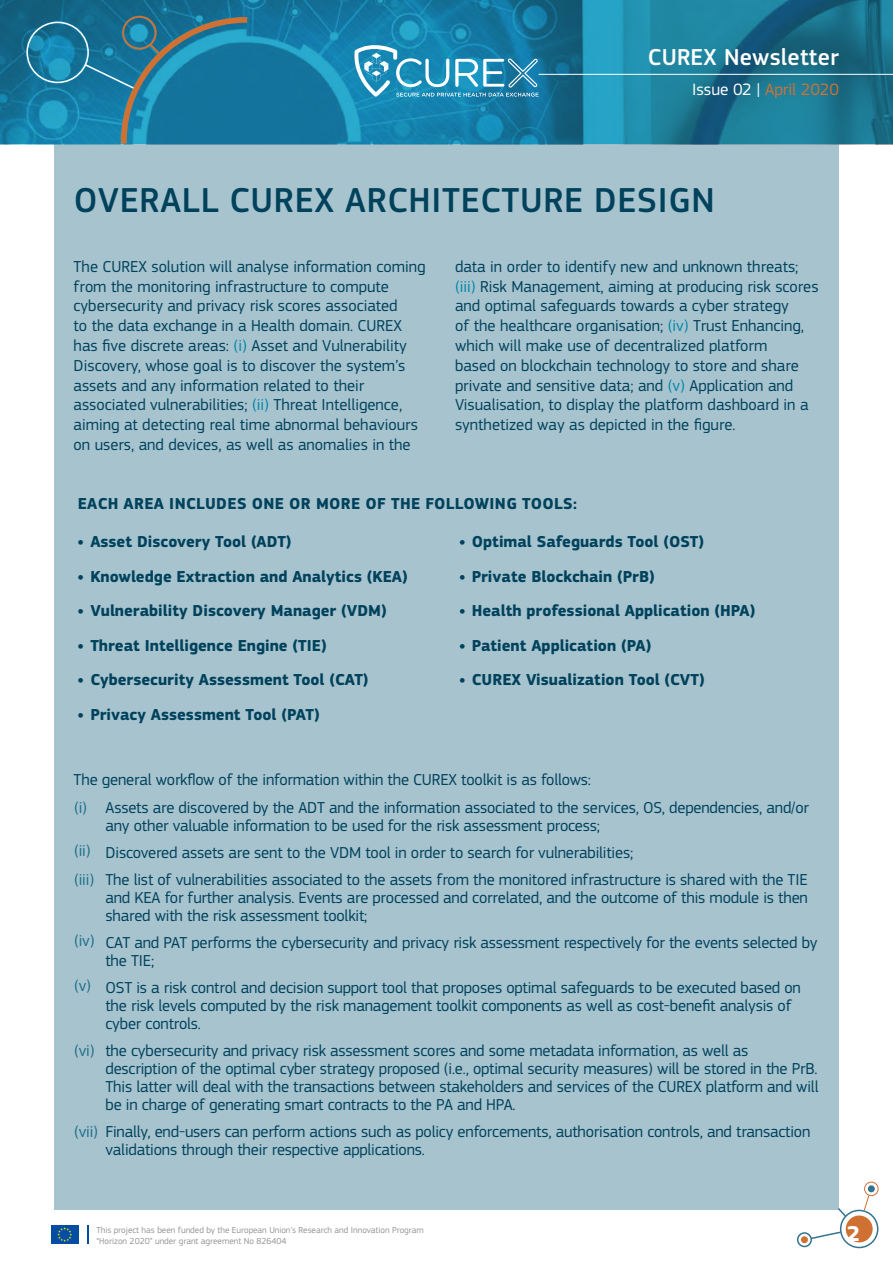
<style>
.page{position:relative;width:893px;height:1263px;background:#fff}
.page>*{position:absolute;margin:0;border:0;box-sizing:border-box;transform-origin:0 0}
.titolo{font:500 36px "EC Square Sans Pro";letter-spacing:.02em;color:#00425c}
.t1{font:500 24px "EC Square Sans Pro";letter-spacing:.01em;color:#fff}
.t2{font:700 22.35px "EC Square Sans Pro";color:#fff}
.t3{font:17.1px "EC Square Sans Pro";color:#d07134}
.TESTO_CORRENTE{font:16.5px/19.8px "EC Square Sans Pro";letter-spacing:-.01em;color:#00425c}
.TESTO_CORRENTE-2{font:700 16.5px "EC Square Sans Pro";color:#00425c}
.TESTO_CORRENTE-3{font:700 16.5px "EC Square Sans Pro";letter-spacing:.02em;color:#00425c}
.TESTO_CORRENTE-4{font:16.5px "EC Square Sans Pro";letter-spacing:-.01em;color:#1c6d8a}
.t4{font:9px/10.8px "EC Square Sans Pro";color:#939598}
.s1{color:#fff}
.s2{color:#0086ab}
.s3{color:#1c6d8a}
</style>
<div class="page">
<div style="left:846px;top:1215px;width:27px;height:27px;background:#d07134;border-radius:50%"></div>
<svg style="left:836px;top:1208px;width:12px;height:10px"></svg>
<div style="left:801px;top:1236px;width:7px;height:7px;background:#d07134;border-radius:50%"></div>
<div style="left:868px;top:1185px;width:7px;height:7px;background:#33738e;border-radius:50%"></div>
<div style="left:797px;top:1232px;width:15px;height:15px;border:2px solid #33738e;border-radius:50%"></div>
<div style="left:864px;top:1182px;width:14px;height:14px;border:1px solid #d07134;border-radius:50%"></div>
<svg style="left:809px;top:1231px;width:33px;height:9px"></svg>
<svg style="left:863px;top:1194px;width:7px;height:17px"></svg>
<div style="left:840px;top:1210px;width:38px;height:38px;border:2px solid #33738e;border-radius:50%"></div>
<svg style="left:87px;top:1225px;width:1px;height:19px"></svg>
<div style="left:51px;top:1225px;width:27px;height:19px;background:#034ea2"></div>
<svg style="left:57px;top:1227px;width:15px;height:15px"></svg>
<svg style="left:0;top:0;width:893px;height:144px;background:#197a9c"></svg>
<div style="left:54px;top:144px;width:785px;height:1065px;background:#a7c3ce"></div>
<svg style="left:83px;top:14px;width:170px;height:131px;background:#237a9b"></svg>
<div style="left:26px;top:22px;width:63px;height:61px;border:2px solid #fff;border-radius:50%"></div>
<hr style="left:539px;top:74px;width:354px;height:1px;background:#fff">
<svg style="left:354px;top:44px;width:185px;height:53px;background:#429bbf"></svg>
<p class="t1" style="left:648px;top:43px;width:192px">CUREX Newsletter</p>
<p class="t3" style="left:692px;top:79px;width:148px"><span class="s1">Issue 02 |</span> April 2020</p>
<p class="titolo" style="left:74px;top:180px;width:642px">OVERALL CUREX ARCHITECTURE DESIGN</p>
<p class="TESTO_CORRENTE" style="left:74px;top:257px;width:353px">The CUREX solution will analyse information coming from the monitoring infrastructure to compute cybersecurity and privacy risk scores associated<br>to the data exchange in a Health domain. CUREX has five discrete areas: <span class="s2">(i)</span> Asset and Vulnerability Discovery, whose goal is to discover the system’s assets and any information related to their associated vulnerabilities; <span class="s2">(ii)</span> Threat Intelligence, aiming at detecting real time abnormal behaviours on users, and devices, as well as anomalies in the</p>
<p class="TESTO_CORRENTE" style="left:455px;top:257px;width:365px">data in order to identify new and unknown threats; <span class="s2">(iii)</span> Risk Management, aiming at producing risk scores and optimal safeguards towards a cyber strategy<br>of the healthcare organisation; <span class="s2">(iv)</span> Trust Enhancing, which will make use of decentralized platform<br>based on blockchain technology to store and share private and sensitive data; and <span class="s2">(v)</span> Application and Visualisation, to display the platform dashboard in a synthetized way as depicted in the figure.</p>
<p class="TESTO_CORRENTE-3" style="left:78px;top:494px;width:501px">EACH AREA INCLUDES ONE OR MORE OF THE FOLLOWING TOOLS:</p>
<p class="TESTO_CORRENTE-2" style="left:78px;top:532px;width:215px">• Asset Discovery Tool (ADT)</p>
<p class="TESTO_CORRENTE-2" style="left:78px;top:566px;width:332px">• Knowledge Extraction and Analytics (KEA)</p>
<p class="TESTO_CORRENTE-2" style="left:78px;top:601px;width:311px">• Vulnerability Discovery Manager (VDM)</p>
<p class="TESTO_CORRENTE-2" style="left:78px;top:635px;width:251px">• Threat Intelligence Engine (TIE)</p>
<p class="TESTO_CORRENTE-2" style="left:78px;top:670px;width:292px">• Cybersecurity Assessment Tool (CAT)</p>
<p class="TESTO_CORRENTE-2" style="left:78px;top:704px;width:244px">• Privacy Assessment Tool (PAT)</p>
<p class="TESTO_CORRENTE-2" style="left:459px;top:532px;width:247px">• Optimal Safeguards Tool (OST)</p>
<p class="TESTO_CORRENTE-2" style="left:459px;top:566px;width:197px">• Private Blockchain (PrB)</p>
<p class="TESTO_CORRENTE-2" style="left:459px;top:601px;width:298px">• Health professional Application (HPA)</p>
<p class="TESTO_CORRENTE-2" style="left:459px;top:635px;width:194px">• Patient Application (PA)</p>
<p class="TESTO_CORRENTE-2" style="left:459px;top:670px;width:247px">• CUREX Visualization Tool (CVT)</p>
<p class="TESTO_CORRENTE" style="left:74px;top:770px;width:519px">The general workflow of the information within the CUREX toolkit is as follows:</p>
<p class="TESTO_CORRENTE" style="left:105px;top:798px;width:705px;line-height:18px">Assets are discovered by the ADT and the information associated to the services, OS, dependencies, and/or any other valuable information to be used for the risk assessment process;</p>
<p class="TESTO_CORRENTE" style="left:105px;top:842px;width:529px">Discovered assets are sent to the VDM tool in order to search for vulnerabilities;</p>
<p class="TESTO_CORRENTE" style="left:105px;top:870px;width:704px;line-height:18px;text-align:justify">The list of vulnerabilities associated to the assets from the monitored infrastructure is shared with the TIE and KEA for further analysis. Events are processed and correlated, and the outcome of this module is then shared with the risk assessment toolkit;</p>
<p class="TESTO_CORRENTE" style="left:105px;top:933px;width:713px;line-height:18px">CAT and PAT performs the cybersecurity and privacy risk assessment respectively for the events selected by the TIE;</p>
<p class="TESTO_CORRENTE" style="left:105px;top:978px;width:697px;line-height:18px">OST is a risk control and decision support tool that proposes optimal safeguards to be executed based on the risk levels computed by the risk management toolkit components as well as cost-benefit analysis of cyber controls.</p>
<p class="TESTO_CORRENTE" style="left:105px;top:1041px;width:715px;line-height:18px">the cybersecurity and privacy risk assessment scores and some metadata information, as well as description of the optimal cyber strategy proposed (i.e., optimal security measures) will be stored in the PrB.<br>This latter will deal with the transactions between stakeholders and services of the CUREX platform and will be in charge of generating smart contracts to the PA and HPA.</p>
<p class="TESTO_CORRENTE" style="left:105px;top:1122px;width:706px;line-height:18px;text-indent:-31px"><span class="s3">(vii)</span> Finally, end-users can perform actions such as policy enforcements, authorisation controls, and transaction validations through their respective applications.</p>
<p class="TESTO_CORRENTE-4" style="left:74px;top:798px;width:14px">(i)</p>
<p class="TESTO_CORRENTE-4" style="left:74px;top:841px;width:18px">(ii)</p>
<p class="TESTO_CORRENTE-4" style="left:74px;top:870px;width:21px">(iii)</p>
<p class="TESTO_CORRENTE-4" style="left:74px;top:931px;width:22px">(iv)</p>
<p class="TESTO_CORRENTE-4" style="left:74px;top:976px;width:18px">(v)</p>
<p class="TESTO_CORRENTE-4" style="left:74px;top:1041px;width:22px">(vi)</p>
<p class="t4" style="left:96px;top:1225px;width:329px">This project has been funded by the European Union’s Research and Innovation Program “Horizon 2020” under grant agreement No 826404</p>
<h3 class="t2" style="left:847px;top:1220px;width:15px">2</h3>
</div>
